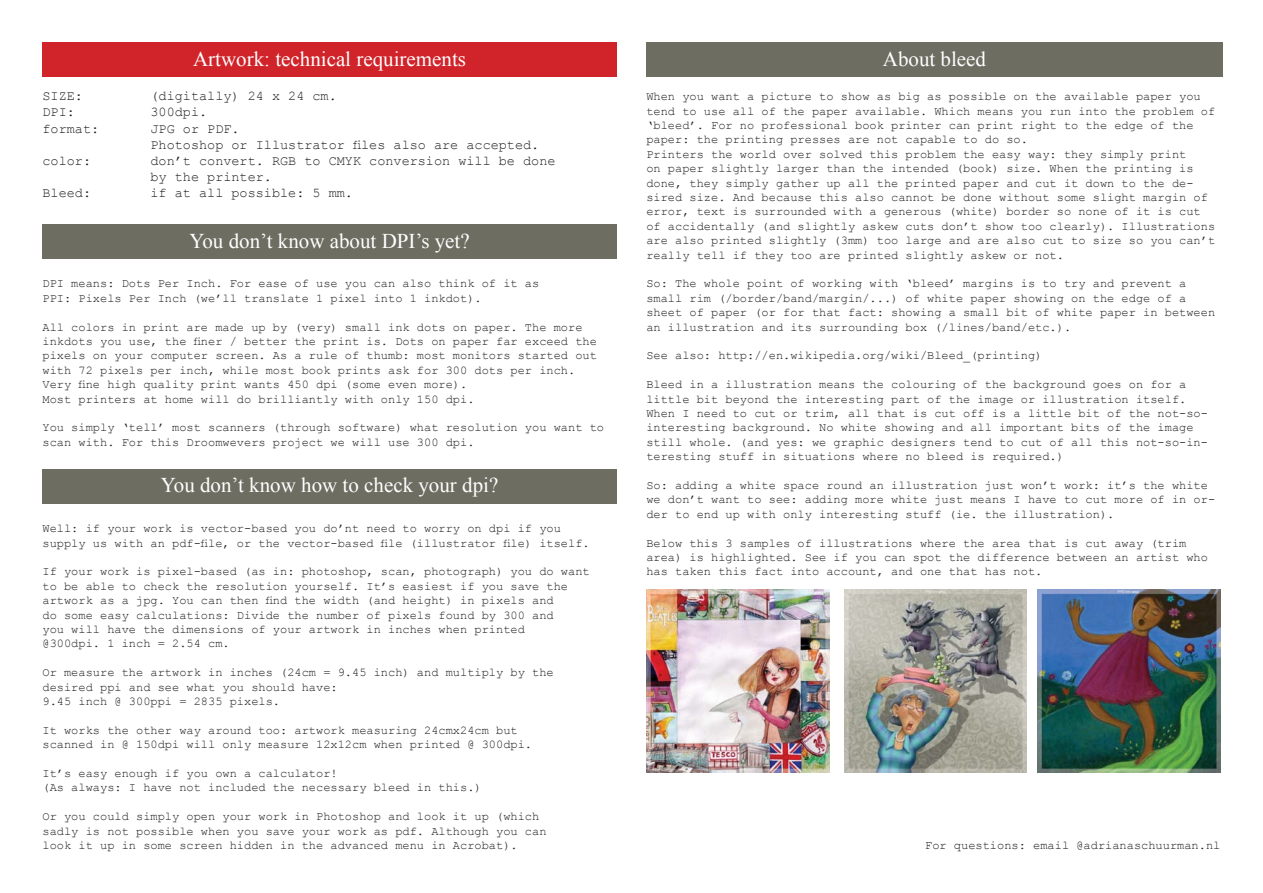
<style>
.page{position:relative;width:1263px;height:893px;background:#fff}
.page>*{position:absolute;margin:0;border:0;box-sizing:border-box;transform-origin:0 0}
.t1{font:21px "Times New Roman";color:#fff}
.t2{font:13.5px/16.2px "Courier New";color:#231f20}
.t3{font:12px/14.4px "Courier New";color:#231f20}
</style>
<div class="page">
<div style="left:43px;top:43px;width:574px;height:34px;background:#d1232a"></div>
<div style="left:43px;top:225px;width:574px;height:34px;background:#6d6d61"></div>
<div style="left:646px;top:43px;width:577px;height:34px;background:#6d6d61"></div>
<div style="left:43px;top:469px;width:574px;height:34px;background:#6d6d61"></div>
<img style="left:1037px;top:590px;width:183px;height:183px">
<img style="left:844px;top:590px;width:183px;height:183px">
<img style="left:646px;top:590px;width:183px;height:183px">
<h1 class="t1" style="left:193px;top:44px;width:274px">Artwork: technical requirements</h1>
<p class="t2" style="left:43px;top:87px;width:42px">SIZE:</p>
<p class="t2" style="left:151px;top:87px;width:188px">(digitally) 24 x 24 cm.</p>
<p class="t2" style="left:43px;top:104px;width:34px">DPI:</p>
<p class="t2" style="left:151px;top:104px;width:58px">300dpi.</p>
<p class="t2" style="left:43px;top:120px;width:58px">format:</p>
<p class="t2" style="left:151px;top:120px;width:390px">JPG or PDF.<br>Photoshop or Illustrator files also are accepted.</p>
<p class="t2" style="left:43px;top:152px;width:50px">color:</p>
<p class="t2" style="left:151px;top:152px;width:407px">don’t convert. RGB to CMYK conversion will be done by the printer.</p>
<p class="t2" style="left:43px;top:185px;width:50px">Bleed:</p>
<p class="t2" style="left:151px;top:185px;width:204px">if at all possible: 5 mm.</p>
<h1 class="t1" style="left:189px;top:226px;width:282px">You don’t know about DPI’s yet?</h1>
<p class="t3" style="left:43px;top:276px;width:498px">DPI means: Dots Per Inch. For ease of use you can also think of it as<br>PPI: Pixels Per Inch (we’ll translate 1 pixel into 1 inkdot).</p>
<p class="t3" style="left:43px;top:319px;width:556px">All colors in print are made up by (very) small ink dots on paper. The more inkdots you use, the finer / better the print is. Dots on paper far exceed the pixels on your computer screen. As a rule of thumb: most monitors started out with 72 pixels per inch, while most book prints ask for 300 dots per inch.<br>Very fine high quality print wants 450 dpi (some even more).<br>Most printers at home will do brilliantly with only 150 dpi.</p>
<p class="t3" style="left:43px;top:420px;width:563px">You simply ‘tell’ most scanners (through software) what resolution you want to scan with. For this Droomwevers project we will use 300 dpi.</p>
<h1 class="t1" style="left:161px;top:471px;width:339px">You don’t know how to check your dpi?</h1>
<p class="t3" style="left:43px;top:521px;width:549px">Well: if your work is vector-based you do’nt need to worry on dpi if you supply us with an pdf-file, or the vector-based file (illustrator file) itself.</p>
<p class="t3" style="left:43px;top:564px;width:549px">If your work is pixel-based (as in: photoshop, scan, photograph) you do want to be able to check the resolution yourself. It’s easiest if you save the artwork as a jpg. You can then find the width (and height) in pixels and<br>do some easy calculations: Divide the number of pixels found by 300 and<br>you will have the dimensions of your artwork in inches when printed<br>@300dpi. 1 inch = 2.54 cm.</p>
<p class="t3" style="left:43px;top:665px;width:513px">Or measure the artwork in inches (24cm = 9.45 inch) and multiply by the desired ppi and see what you should have:<br>9.45 inch @ 300ppi = 2835 pixels.</p>
<p class="t3" style="left:43px;top:722px;width:491px">It works the other way around too: artwork measuring 24cmx24cm but scanned in @ 150dpi will only measure 12x12cm when printed @ 300dpi.</p>
<p class="t3" style="left:43px;top:766px;width:441px">It’s easy enough if you own a calculator!<br>(As always: I have not included the necessary bleed in this.)</p>
<p class="t3" style="left:43px;top:809px;width:505px">Or you could simply open your work in Photoshop and look it up (which sadly is not possible when you save your work as pdf. Although you can look it up in some screen hidden in the advanced menu in Acrobat).</p>
<h1 class="t1" style="left:883px;top:44px;width:105px">About bleed</h1>
<p class="t3" style="left:646px;top:89px;width:570px">When you want a picture to show as big as possible on the available paper you tend to use all of the paper available. Which means you run into the problem of ‘bleed’. For no professional book printer can print right to the edge of the paper: the printing presses are not capable to do so.<br>Printers the world over solved this problem the easy way: they simply print<br>on paper slightly larger than the intended (book) size. When the printing is done, they simply gather up all the printed paper and cut it down to the de&shy;sired size. And because this also cannot be done without some slight margin of error, text is surrounded with a generous (white) border so none of it is cut of accidentally (and slightly askew cuts don’t show too clearly). Illustrations are also printed slightly (3mm) too large and are also cut to size so you can’t really tell if they too are printed slightly askew or not.</p>
<p class="t3" style="left:646px;top:276px;width:570px">So: The whole point of working with ‘bleed’ margins is to try and prevent a small rim (/border/band/margin/...) of white paper showing on the edge of a sheet of paper (or for that fact: showing a small bit of white paper in between an illustration and its surrounding box (/lines/band/etc.).</p>
<p class="t3" style="left:646px;top:348px;width:398px">See also: http://en.wikipedia.org/wiki/Bleed_(printing)</p>
<p class="t3" style="left:646px;top:377px;width:563px">Bleed in a illustration means the colouring of the background goes on for a little bit beyond the interesting part of the image or illustration itself.<br>When I need to cut or trim, all that is cut off is a little bit of the not-so&shy;interesting background. No white showing and all important bits of the image still whole. (and yes: we graphic designers tend to cut of all this not-so-in&shy;teresting stuff in situations where no bleed is required.)</p>
<p class="t3" style="left:646px;top:478px;width:570px">So: adding a white space round an illustration just won’t work: it’s the white we don’t want to see: adding more white just means I have to cut more of in or&shy;der to end up with only interesting stuff (ie. the illustration).</p>
<p class="t3" style="left:646px;top:535px;width:563px">Below this 3 samples of illustrations where the area that is cut away (trim area) is highlighted. See if you can spot the difference between an artist who has taken this fact into account, and one that has not.</p>
<p class="t3" style="left:925px;top:838px;width:297px">For questions: email @adrianaschuurman.nl</p>
</div>
